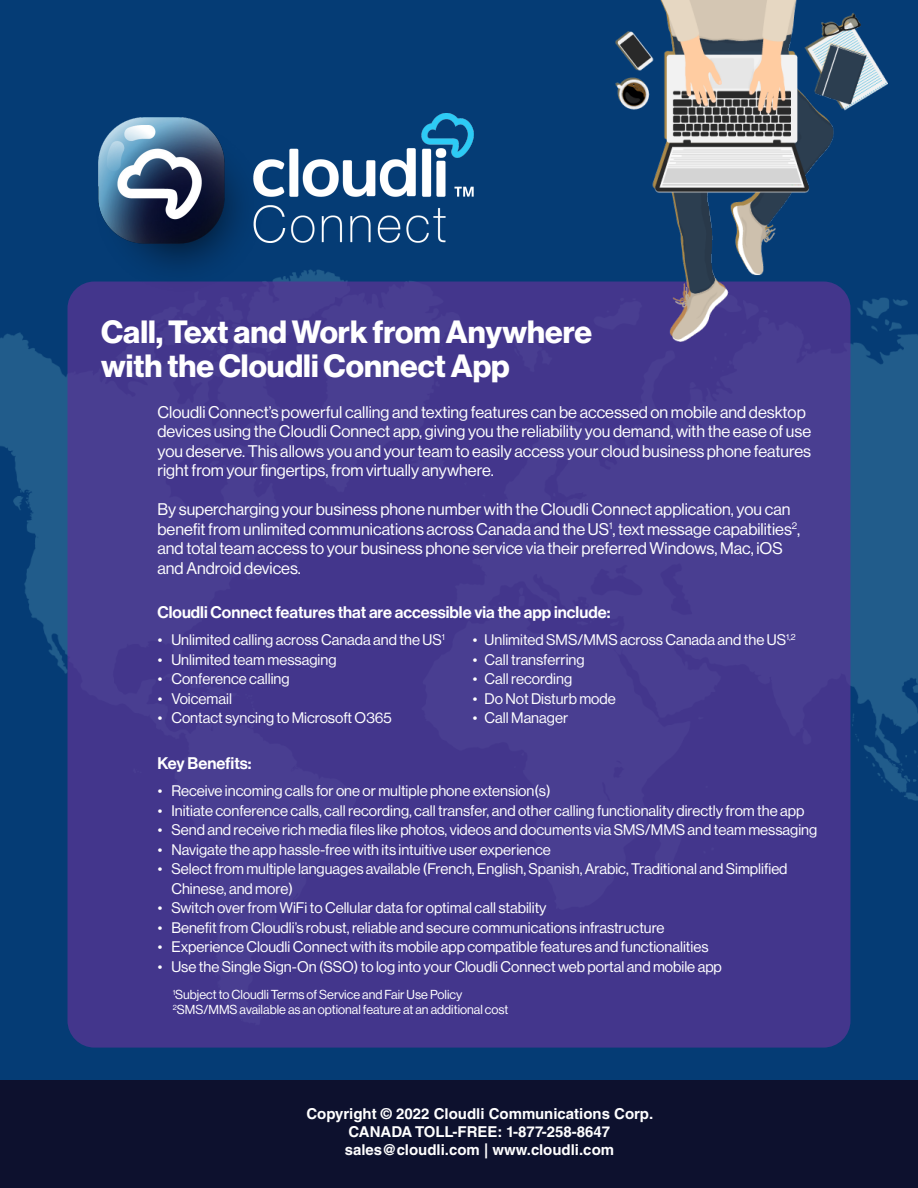
<style>
.page{position:relative;width:918px;height:1188px;background:#fff}
.page>*{position:absolute;margin:0;border:0;box-sizing:border-box;transform-origin:0 0}
.t1{font:700 31.5px "Neue Haas Display";color:#fff}
.t2{font:16.5px/19.5px "Neue Haas Display";color:#fff}
.t3{font:16.5px "Neue Haas Display Mediu";color:#fff}
.Body_Text{font:15px/19.5px "Neue Haas Display";color:#fff}
.t4{font:700 15px "Helvetica LT Std";color:#fff}
.Body_Text-2{font:12.75px/15.3px "Neue Haas Display";color:#fff}
</style>
<div class="page">
<img style="left:0;top:0;width:918px;height:1081px">
<div style="left:68px;top:282px;width:782px;height:766px;background:#43368c;border-radius:27px"></div>
<div style="left:0;top:1081px;width:918px;height:107px;background:#0d112e"></div>
<img style="left:254px;top:113px;width:220px;height:129px">
<img style="left:92px;top:117px;width:176px;height:165px">
<img style="left:616px;top:0;width:272px;height:341px">
<p class="t1" style="left:101px;top:313px;width:493px">Call, Text and Work from Anywhere</p>
<p class="t1" style="left:101px;top:348px;width:410px">with the Cloudli Connect App</p>
<p class="t2" style="left:158px;top:402px;width:655px">Cloudli Connect’s powerful calling and texting features can be accessed on mobile and desktop devices using the Cloudli Connect app, giving you the reliability you demand, with the ease of use you deserve. This allows you and your team to easily access your cloud business phone features right from your fingertips, from virtually anywhere.</p>
<p class="t2" style="left:158px;top:500px;width:644px">By supercharging your business phone number with the Cloudli Connect application, you can benefit from unlimited communications across Canada and the US<sup>1</sup>, text message capabilities<sup>2</sup>, and total team access to your business phone service via their preferred Windows, Mac, iOS and Android devices.</p>
<p class="t3" style="left:158px;top:603px;width:454px">Cloudli Connect features that are accessible via the app include:</p>
<p class="Body_Text" style="left:158px;top:630px;width:288px">• Unlimited calling across Canada and the US<sup>1</sup></p>
<p class="Body_Text" style="left:473px;top:630px;width:324px">• Unlimited SMS/MMS across Canada and the US<sup>1,2</sup></p>
<p class="Body_Text" style="left:158px;top:650px;width:180px">• Unlimited team messaging</p>
<p class="Body_Text" style="left:473px;top:650px;width:113px">• Call transferring</p>
<p class="Body_Text" style="left:158px;top:669px;width:133px">• Conference calling</p>
<p class="Body_Text" style="left:473px;top:669px;width:101px">• Call recording</p>
<p class="Body_Text" style="left:158px;top:689px;width:76px">• Voicemail</p>
<p class="Body_Text" style="left:473px;top:689px;width:144px">• Do Not Disturb mode</p>
<p class="Body_Text" style="left:158px;top:708px;width:235px">• Contact syncing to Microsoft O365</p>
<p class="Body_Text" style="left:473px;top:708px;width:97px">• Call Manager</p>
<p class="t3" style="left:158px;top:753px;width:96px">Key Benefits:</p>
<p class="Body_Text" style="left:158px;top:781px;width:394px">• Receive incoming calls for one or multiple phone extension(s)</p>
<p class="Body_Text" style="left:158px;top:801px;width:648px">• Initiate conference calls, call recording, call transfer, and other calling functionality directly from the app</p>
<p class="Body_Text" style="left:158px;top:820px;width:661px">• Send and receive rich media files like photos, videos and documents via SMS/MMS and team messaging</p>
<p class="Body_Text" style="left:158px;top:840px;width:394px">• Navigate the app hassle-free with its intuitive user experience</p>
<p class="Body_Text" style="left:171px;top:859px;width:618px;text-indent:-14px">• Select from multiple languages available (French, English, Spanish, Arabic, Traditional and Simplified<br>Chinese, and more)</p>
<p class="Body_Text" style="left:158px;top:898px;width:390px">• Switch over from WiFi to Cellular data for optimal call stability</p>
<p class="Body_Text" style="left:158px;top:918px;width:508px">• Benefit from Cloudli’s robust, reliable and secure communications infrastructure</p>
<p class="Body_Text" style="left:158px;top:937px;width:552px">• Experience Cloudli Connect with its mobile app compatible features and functionalities</p>
<p class="Body_Text" style="left:158px;top:957px;width:565px">• Use the Single Sign-On (SSO) to log into your Cloudli Connect web portal and mobile app</p>
<p class="Body_Text-2" style="left:173px;top:987px;width:337px"><sup>1</sup>Subject to Cloudli Terms of Service and Fair Use Policy<br><sup>2</sup>SMS/MMS available as an optional feature at an additional cost</p>
<p class="t4" style="left:306px;top:1105px;width:348px">Copyright © 2022 Cloudli Communications Corp.</p>
<p class="t4" style="left:349px;top:1123px;width:263px">CANADA TOLL-FREE: 1-877-258-8647</p>
<p class="t4" style="left:345px;top:1141px;width:271px">sales@cloudli.com | www.cloudli.com</p>
</div>
